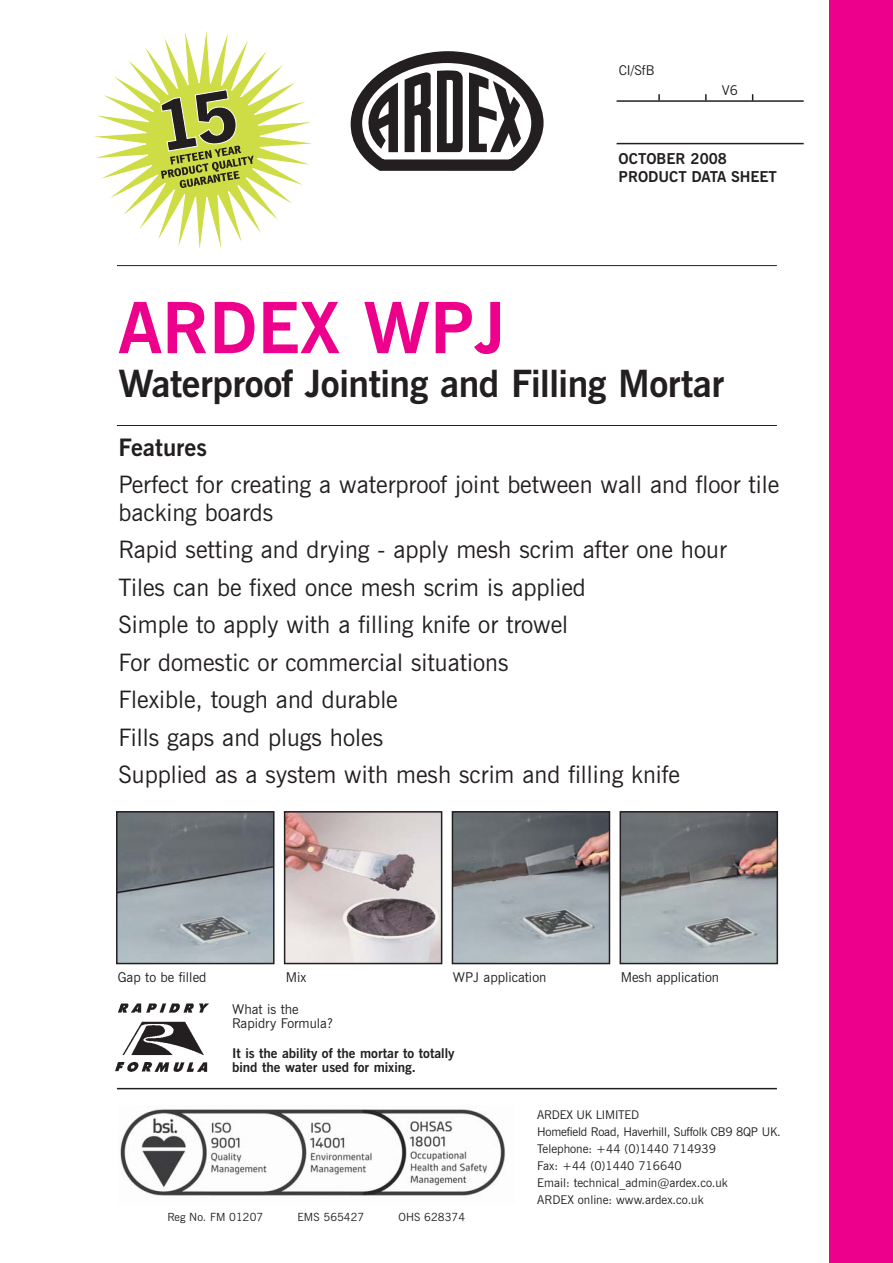
<style>
.page{position:relative;width:893px;height:1263px;background:#fff}
.page>*{position:absolute;margin:0;border:0;box-sizing:border-box;transform-origin:0 0}
.t1{font:700 70.5px "News Gothic BT";color:#ec008c}
.t2{font:700 37.5px "News Gothic BT";letter-spacing:-.01em;color:#231f20}
.t3{font:24px/37.5px "News Gothic BT";color:#231f20}
.t4{font:700 24px "News Gothic BT";color:#231f20}
.t5{font:700 15px/18px "News Gothic BT";color:#231f20}
.t6{font:13.5px/14.5px "News Gothic BT";color:#231f20}
.t7{font:700 13.5px/14.5px "News Gothic BT";color:#231f20}
.t8{font:12px/17.1px "News Gothic BT";color:#231f20}
.t9{font:11.25px "News Gothic BT";letter-spacing:.005em;color:#231f20}
</style>
<div class="page">
<div style="left:829px;top:0;width:64px;height:1263px;background:#ec008c"></div>
<hr style="left:617px;top:100px;width:187px;height:2px;background:#231f20">
<hr style="left:617px;top:143px;width:187px;height:1px;background:#231f20">
<svg style="left:658px;top:94px;width:2px;height:7px"></svg>
<svg style="left:705px;top:94px;width:2px;height:7px"></svg>
<svg style="left:350px;top:51px;width:194px;height:120px"></svg>
<hr style="left:117px;top:265px;width:660px;height:1px;background:#231f20">
<hr style="left:117px;top:425px;width:660px;height:1px;background:#231f20">
<hr style="left:117px;top:1088px;width:660px;height:1px;background:#231f20">
<img style="left:115px;top:1003px;width:94px;height:69px">
<img style="left:119px;top:814px;width:153px;height:147px">
<div style="left:116px;top:811px;width:159px;height:153px;border:2px solid #231f20"></div>
<img style="left:287px;top:814px;width:152px;height:147px">
<div style="left:284px;top:811px;width:158px;height:153px;border:2px solid #231f20"></div>
<img style="left:455px;top:814px;width:152px;height:147px">
<div style="left:452px;top:811px;width:158px;height:153px;border:2px solid #231f20"></div>
<img style="left:623px;top:814px;width:152px;height:147px">
<div style="left:620px;top:811px;width:158px;height:153px;border:2px solid #231f20"></div>
<svg style="left:94px;top:31px;width:219px;height:218px"></svg>
<svg style="left:160px;top:89px;width:94px;height:99px;background:#9ea644"></svg>
<img style="left:120px;top:1109px;width:386px;height:87px">
<p class="t6" style="left:619px;top:64px;width:37px">CI/SfB</p>
<p class="t6" style="left:722px;top:84px;width:18px">V6</p>
<p class="t5" style="left:619px;top:151px;width:160px">OCTOBER 2008<br>PRODUCT DATA SHEET</p>
<h1 class="t1" style="left:118px;top:302px;width:389px">ARDEX WPJ</h1>
<h2 class="t2" style="left:118px;top:369px;width:607px">Waterproof Jointing and Filling Mortar</h2>
<p class="t4" style="left:118px;top:438px;width:90px">Features</p>
<p class="t3" style="left:118px;top:473px;width:662px;line-height:27.8px">Perfect for creating a waterproof joint between wall and floor tile backing boards</p>
<p class="t3" style="left:118px;top:533px;width:610px">Rapid setting and drying - apply mesh scrim after one hour Tiles can be fixed once mesh scrim is applied<br>Simple to apply with a filling knife or trowel<br>For domestic or commercial situations<br>Flexible, tough and durable<br>Fills gaps and plugs holes<br>Supplied as a system with mesh scrim and filling knife</p>
<p class="t6" style="left:118px;top:971px;width:90px">Gap to be filled</p>
<p class="t6" style="left:286px;top:971px;width:22px">Mix</p>
<p class="t6" style="left:453px;top:971px;width:95px">WPJ application</p>
<p class="t6" style="left:621px;top:971px;width:100px">Mesh application</p>
<p class="t6" style="left:232px;top:1003px;width:102px">What is the<br>Rapidry Formula?</p>
<p class="t7" style="left:232px;top:1047px;width:224px">It is the ability of the mortar to totally bind the water used for mixing.</p>
<p class="t9" style="left:167px;top:1212px;width:97px">Reg No. FM 01207</p>
<p class="t9" style="left:297px;top:1212px;width:68px">EMS 565427</p>
<p class="t9" style="left:399px;top:1212px;width:68px">OHS 628374</p>
<p class="t8" style="left:537px;top:1107px;width:245px">ARDEX UK LIMITED<br>Homefield Road, Haverhill, Suffolk CB9 8QP UK.<br>Telephone: +44 (0)1440 714939<br>Fax: +44 (0)1440 716640<br>Email: technical_admin@ardex.co.uk<br>ARDEX online: www.ardex.co.uk</p>
</div>
